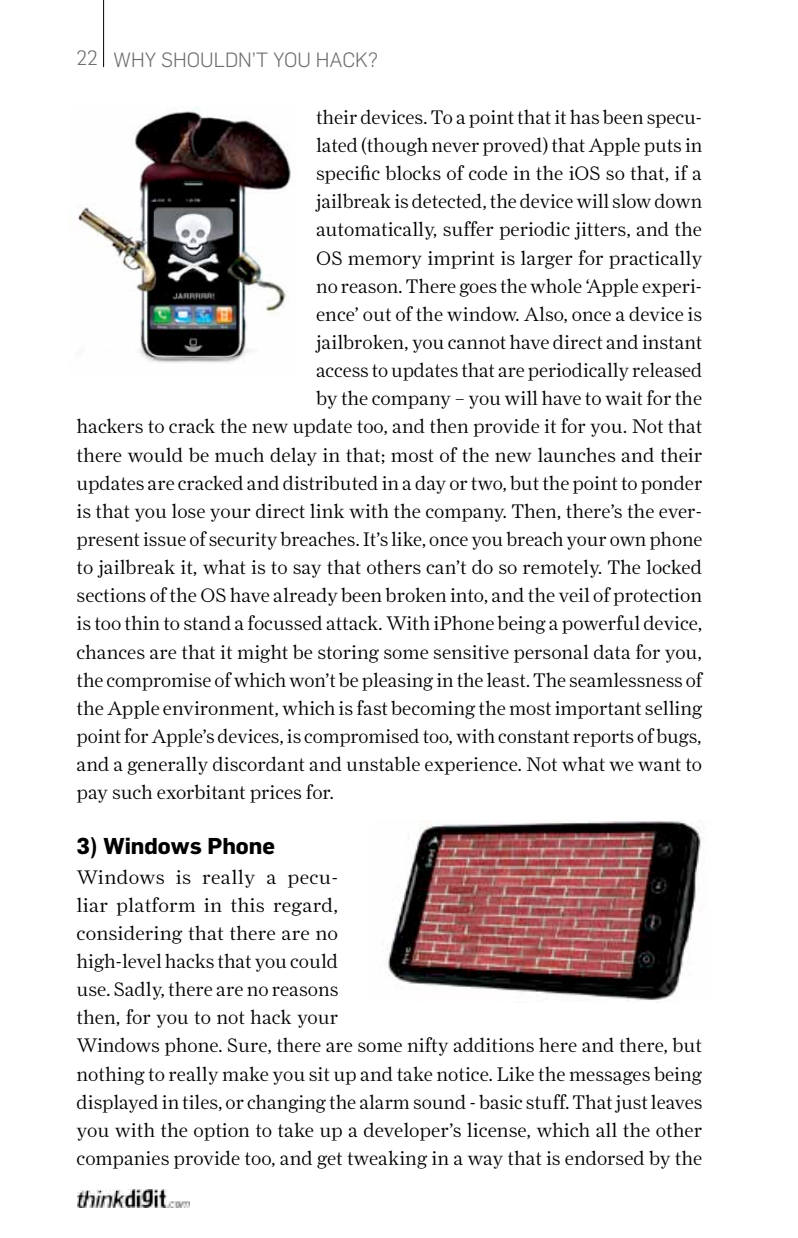
<style>
.page{position:relative;width:798px;height:1238px;background:#fff}
.page>*{position:absolute;margin:0;border:0;box-sizing:border-box;transform-origin:0 0}
.t1{font:700 22.5px "Flama";color:#000}
.t2{font:300 20.25px "Flama";color:#6d6e70}
.t3{font:300 19.8px/28.1px "Farnham Display";color:#000}
</style>
<div class="page">
<hr style="left:103px;top:0;width:1px;height:67px;background:#000">
<img style="left:77px;top:1189px;width:113px;height:18px">
<img style="left:78px;top:108px;width:213px;height:255px">
<img style="left:387px;top:821px;width:314px;height:179px">
<p class="t2" style="left:77px;top:48px;width:303px">22 WHY SHOULDN’T YOU HACK?</p>
<p class="t3" style="left:316px;top:103px;width:387px">their devices. To a point that it has been specu-</p>
<p class="t3" style="left:316px;top:131px;width:387px">lated (though never proved) that Apple puts in</p>
<p class="t3" style="left:316px;top:159px;width:387px">specific blocks of code in the iOS so that, if a</p>
<p class="t3" style="left:316px;top:187px;width:387px">jailbreak is detected, the device will slow down</p>
<p class="t3" style="left:316px;top:215px;width:387px">automatically, suffer periodic jitters, and the</p>
<p class="t3" style="left:316px;top:243px;width:387px">OS memory imprint is larger for practically</p>
<p class="t3" style="left:316px;top:272px;width:387px">no reason. There goes the whole ‘Apple experi-</p>
<p class="t3" style="left:316px;top:300px;width:387px">ence’ out of the window. Also, once a device is</p>
<p class="t3" style="left:316px;top:328px;width:387px">jailbroken, you cannot have direct and instant</p>
<p class="t3" style="left:316px;top:356px;width:387px">access to updates that are periodically released</p>
<p class="t3" style="left:316px;top:384px;width:387px">by the company – you will have to wait for the</p>
<p class="t3" style="left:77px;top:412px;width:627px">hackers to crack the new update too, and then provide it for you. Not that</p>
<p class="t3" style="left:77px;top:440px;width:627px">there would be much delay in that; most of the new launches and their</p>
<p class="t3" style="left:77px;top:468px;width:627px">updates are cracked and distributed in a day or two, but the point to ponder</p>
<p class="t3" style="left:77px;top:497px;width:627px">is that you lose your direct link with the company. Then, there’s the ever-</p>
<p class="t3" style="left:77px;top:525px;width:627px">present issue of security breaches. It’s like, once you breach your own phone</p>
<p class="t3" style="left:77px;top:553px;width:626px">to jailbreak it, what is to say that others can’t do so remotely. The locked</p>
<p class="t3" style="left:77px;top:581px;width:626px">sections of the OS have already been broken into, and the veil of protection</p>
<p class="t3" style="left:77px;top:609px;width:627px">is too thin to stand a focussed attack. With iPhone being a powerful device,</p>
<p class="t3" style="left:77px;top:637px;width:626px">chances are that it might be storing some sensitive personal data for you,</p>
<p class="t3" style="left:77px;top:665px;width:627px">the compromise of which won’t be pleasing in the least. The seamlessness of</p>
<p class="t3" style="left:77px;top:693px;width:627px">the Apple environment, which is fast becoming the most important selling</p>
<p class="t3" style="left:77px;top:722px;width:626px">point for Apple’s devices, is compromised too, with constant reports of bugs,</p>
<p class="t3" style="left:77px;top:750px;width:627px">and a generally discordant and unstable experience. Not what we want to</p>
<p class="t3" style="left:77px;top:778px;width:259px">pay such exorbitant prices for.</p>
<p class="t1" style="left:77px;top:832px;width:200px">3) Windows Phone</p>
<p class="t3" style="left:77px;top:862px;width:627px">Windows is really a pecu-<br>liar platform in this regard,<br>considering that there are no<br>high-level hacks that you could<br>use. Sadly, there are no reasons<br>then, for you to not hack your<br>Windows phone. Sure, there are some nifty additions here and there, but nothing to really make you sit up and take notice. Like the messages being displayed in tiles, or changing the alarm sound - basic stuff. That just leaves you with the option to take up a developer’s license, which all the other companies provide too, and get tweaking in a way that is endorsed by the</p>
</div>
